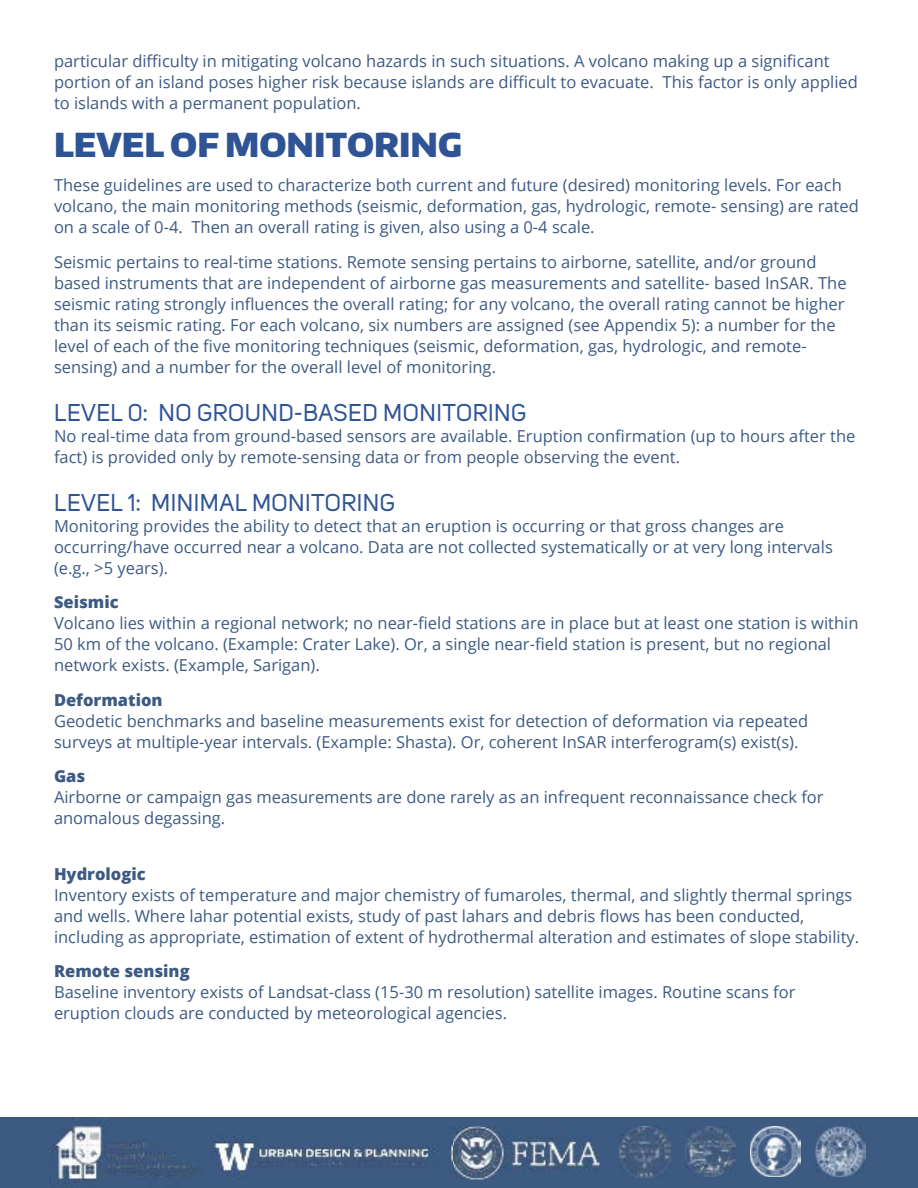
<style>
.page{position:relative;width:918px;height:1188px;background:#fff}
.page>*{position:absolute;margin:0;border:0;box-sizing:border-box;transform-origin:0 0}
.t1{font:900 33px "Encode Sans Normal";color:#2f5496}
.t2{font:24px "Uni Sans";letter-spacing:.02em;color:#2f5496}
.t3{font:16.5px/21px "Open Sans";color:#3d5a82}
.t4{font:800 16.5px "Open Sans";color:#3d5a82}
</style>
<div class="page">
<div style="left:0;top:1118px;width:918px;height:70px;background:#3d5a82"></div>
<img style="left:50px;top:1117px;width:157px;height:71px">
<img style="left:450px;top:1126px;width:149px;height:53px">
<img style="left:815px;top:1126px;width:51px;height:51px">
<img style="left:750px;top:1126px;width:50px;height:51px">
<img style="left:685px;top:1126px;width:50px;height:51px">
<img style="left:212px;top:1135px;width:238px;height:45px">
<img style="left:450px;top:1135px;width:3px;height:44px">
<img style="left:620px;top:1126px;width:50px;height:52px">
<p class="t3" style="left:54px;top:50px;width:805px">particular difficulty in mitigating volcano hazards in such situations. A volcano making up a significant portion of an island poses higher risk because islands are difficult to evacuate. This factor is only applied to islands with a permanent population.</p>
<h1 class="t1" style="left:54px;top:123px;width:410px">LEVEL OF MONITORING</h1>
<p class="t3" style="left:54px;top:174px;width:806px">These guidelines are used to characterize both current and future (desired) monitoring levels. For each volcano, the main monitoring methods (seismic, deformation, gas, hydrologic, remote- sensing) are rated on a scale of 0-4. Then an overall rating is given, also using a 0-4 scale.</p>
<p class="t3" style="left:54px;top:251px;width:794px">Seismic pertains to real-time stations. Remote sensing pertains to airborne, satellite, and/or ground based instruments that are independent of airborne gas measurements and satellite- based InSAR. The seismic rating strongly influences the overall rating; for any volcano, the overall rating cannot be higher than its seismic rating. For each volcano, six numbers are assigned (see Appendix 5): a number for the level of each of the five monitoring techniques (seismic, deformation, gas, hydrologic, and remote&shy;sensing) and a number for the overall level of monitoring.</p>
<h2 class="t2" style="left:54px;top:398px;width:474px">LEVEL 0: NO GROUND-BASED MONITORING</h2>
<p class="t3" style="left:54px;top:425px;width:803px">No real-time data from ground-based sensors are available. Eruption confirmation (up to hours after the fact) is provided only by remote-sensing data or from people observing the event.</p>
<h2 class="t2" style="left:54px;top:488px;width:342px">LEVEL 1: MINIMAL MONITORING</h2>
<p class="t3" style="left:54px;top:515px;width:780px">Monitoring provides the ability to detect that an eruption is occurring or that gross changes are occurring/have occurred near a volcano. Data are not collected systematically or at very long intervals (e.g., &gt;5 years).</p>
<p class="t4" style="left:54px;top:590px;width:66px">Seismic</p>
<p class="t3" style="left:54px;top:612px;width:806px">Volcano lies within a regional network; no near-field stations are in place but at least one station is within<br>50 km of the volcano. (Example: Crater Lake). Or, a single near-field station is present, but no regional network exists. (Example, Sarigan).</p>
<p class="t4" style="left:54px;top:687px;width:110px">Deformation</p>
<p class="t3" style="left:54px;top:710px;width:756px">Geodetic benchmarks and baseline measurements exist for detection of deformation via repeated surveys at multiple-year intervals. (Example: Shasta). Or, coherent InSAR interferogram(s) exist(s).</p>
<p class="t4" style="left:54px;top:764px;width:33px">Gas</p>
<p class="t3" style="left:54px;top:786px;width:771px">Airborne or campaign gas measurements are done rarely as an infrequent reconnaissance check for anomalous degassing.</p>
<p class="t4" style="left:54px;top:861px;width:93px">Hydrologic</p>
<p class="t3" style="left:54px;top:884px;width:807px">Inventory exists of temperature and major chemistry of fumaroles, thermal, and slightly thermal springs and wells. Where lahar potential exists, study of past lahars and debris flows has been conducted, including as appropriate, estimation of extent of hydrothermal alteration and estimates of slope stability.</p>
<p class="t4" style="left:54px;top:959px;width:137px">Remote sensing</p>
<p class="t3" style="left:54px;top:981px;width:743px">Baseline inventory exists of Landsat-class (15-30 m resolution) satellite images. Routine scans for eruption clouds are conducted by meteorological agencies.</p>
</div>
